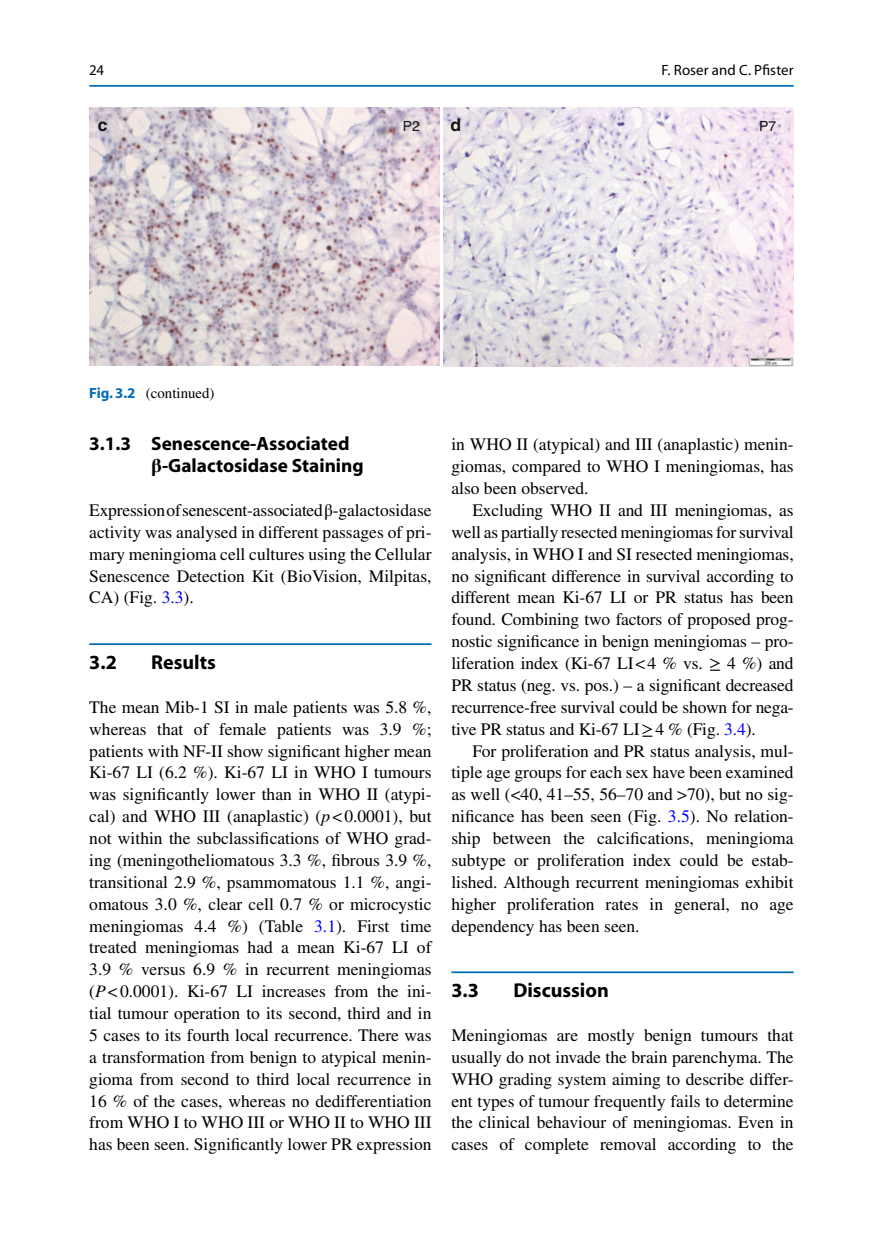
<style>
.page{position:relative;width:883px;height:1260px;background:#fff}
.page>*{position:absolute;margin:0;border:0;box-sizing:border-box;transform-origin:0 0}
.t1{font:700 20.12px "Myriad";color:#000}
.t2{font:700 19.25px/21.9px "Myriad";color:#000}
.t3{font:17.5px/21.9px "Times";color:#000;text-align:justify}
.t4{font:700 17.5px "Helvetica";color:#131413}
.t5{font:14.88px "Myriad";letter-spacing:.005em;color:#000}
.t6{font:14.88px "Times";color:#000}
.t7{font:14px "Helvetica";color:#131413}
.s1{font-family:"Myriad";font-weight:700;color:#006db6}
.s2{font-family:"STIX General"}
.s3{color:#0000fa}
.s4{font-style:italic}
</style>
<div class="page">
<hr style="left:89px;top:643px;width:343px;height:2px;background:#006db6">
<hr style="left:451px;top:971px;width:343px;height:2px;background:#006db6">
<img style="left:89px;top:107px;width:350px;height:259px">
<img style="left:444px;top:107px;width:350px;height:259px">
<hr style="left:89px;top:85px;width:705px;height:2px;background:#006db6">
<p class="t5" style="left:89px;top:64px;width:16px">24</p>
<p class="t5" style="left:662px;top:64px;width:134px">F. Roser and C. Pfister</p>
<p class="t4" style="left:98px;top:118px;width:11px">c</p>
<p class="t4" style="left:451px;top:118px;width:12px">d</p>
<p class="t7" style="left:403px;top:121px;width:19px">P2</p>
<p class="t7" style="left:759px;top:121px;width:19px">P7</p>
<p class="t6" style="left:89px;top:387px;width:127px"><span class="s1">Fig. 3.2</span> (continued)</p>
<p class="t2" style="left:151px;top:434px;width:214px;text-indent:-62px">3.1.3 Senescence-Associated <span class="s2">β</span>-Galactosidase Staining</p>
<p class="t3" style="left:89px;top:501px;width:344px">Expression of senescent-associated <span class="s2">β</span>-galactosidase activity was analysed in different passages of pri&shy;mary meningioma cell cultures using the Cellular Senescence Detection Kit (BioVision, Milpitas, CA) (Fig. <span class="s3">3.3</span> ).</p>
<p class="t1" style="left:89px;top:655px;width:29px">3.2</p>
<p class="t1" style="left:151px;top:655px;width:66px">Results</p>
<p class="t3" style="left:89px;top:698px;width:344px">The mean Mib-1 SI in male patients was 5.8 %, whereas that of female patients was 3.9 %; patients with NF-II show significant higher mean Ki-67 LI (6.2 %). Ki-67 LI in WHO I tumours was significantly lower than in WHO II (atypi&shy;cal) and WHO III (anaplastic) ( <span class="s4">p</span> &lt; 0.0001), but not within the subclassifications of WHO grad&shy;ing (meningotheliomatous 3.3 %, fibrous 3.9 %, transitional 2.9 %, psammomatous 1.1 %, angi&shy;omatous 3.0 %, clear cell 0.7 % or microcystic meningiomas 4.4 %) (Table <span class="s3">3.1</span> ). First time treated meningiomas had a mean Ki-67 LI of 3.9 % versus 6.9 % in recurrent meningiomas ( <span class="s4">P</span> &lt; 0.0001). Ki-67 LI increases from the ini&shy;tial tumour operation to its second, third and in 5 cases to its fourth local recurrence. There was a transformation from benign to atypical menin&shy;gioma from second to third local recurrence in 16 % of the cases, whereas no dedifferentiation from WHO I to WHO III or WHO II to WHO III has been seen. Significantl y lower PR expression</p>
<p class="t3" style="left:451px;top:435px;width:344px">in WHO II (atypical) and III (anaplastic) menin&shy;giomas, compared to WHO I meningiomas, has also been observed.</p>
<p class="t3" style="left:451px;top:501px;width:344px;text-indent:21px">Excluding WHO II and III meningiomas, as well as partially resected meningiomas for survival analysis, in WHO I and SI resected meningiomas, no significant difference in survival according to different mean Ki-67 LI or PR status has been found. Combining two factors of proposed prog&shy;nostic significance in benign meningiomas – pro&shy;liferation index (Ki-67 LI &lt; 4 % vs. <span class="s2">≥</span> 4 %) and PR status (neg. vs. pos.) – a significant decreased recurrence-free survival could be shown for nega&shy;tive PR status and Ki-67 LI <span class="s2">≥</span> 4 % (Fig. <span class="s3">3.4</span> ).</p>
<p class="t3" style="left:451px;top:741px;width:344px;text-indent:21px">For proliferation and PR status analysis, mul&shy;tiple age groups for each sex have been examined as well (&lt;40, 41–55, 56–70 and &gt;70), but no sig&shy;nificance has been seen (Fig. <span class="s3">3.5</span> ). No relation&shy;ship between the calcifications, meningioma subtype or proliferation index could be estab&shy;lished. Although recurrent meningiomas exhibit higher proliferation rates in general, no age dependency has been seen.</p>
<p class="t1" style="left:451px;top:983px;width:29px">3.3</p>
<p class="t1" style="left:513px;top:983px;width:97px">Discussion</p>
<p class="t3" style="left:451px;top:1026px;width:344px">Meningiomas are mostly benign tumours that usually do not invade the brain parenchyma. The WHO grading system aiming to describe differ&shy;ent types of tumour frequently fails to determine the clinical behaviour of meningiomas. Even in cases of complete removal according to the</p>
</div>
